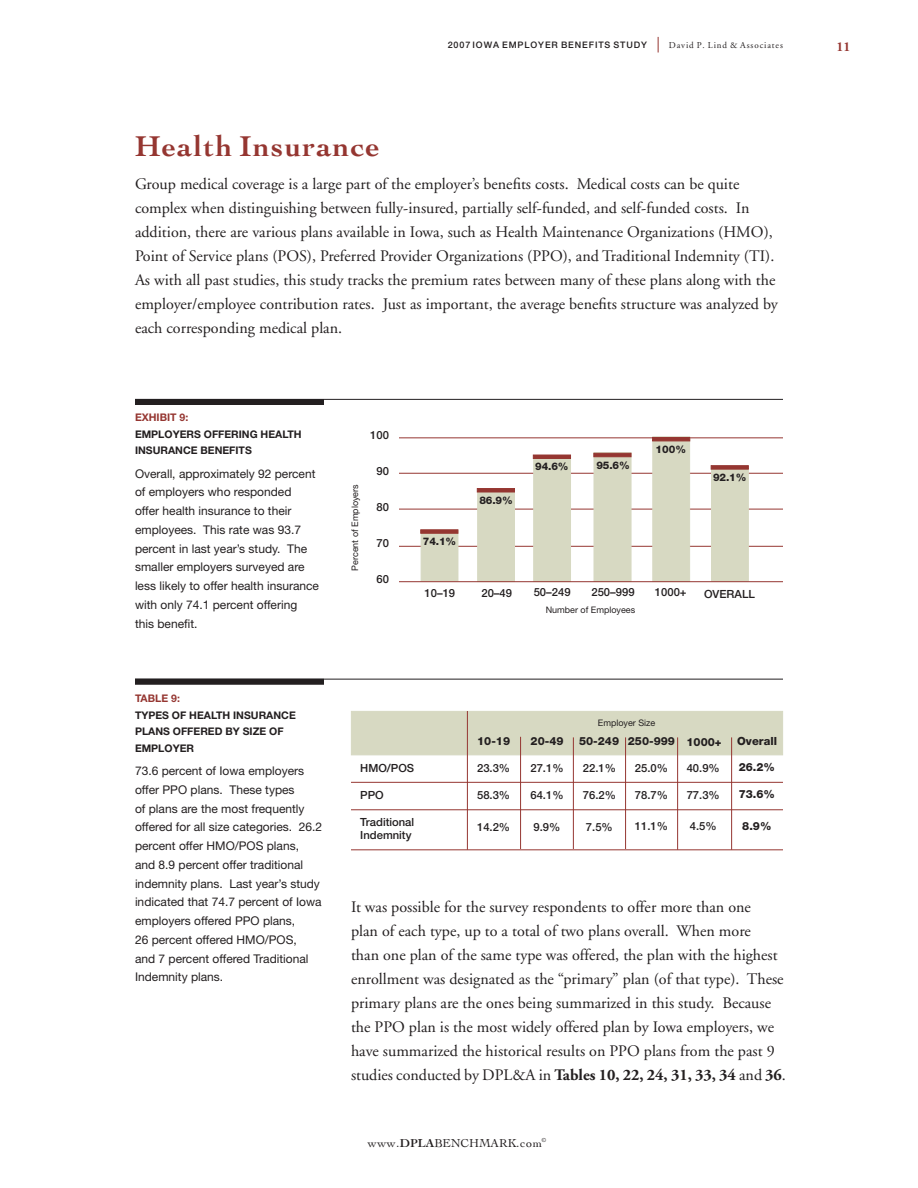
<style>
.page{position:relative;width:918px;height:1188px;background:#fff}
.page>*{position:absolute;margin:0;border:0;box-sizing:border-box;transform-origin:0 0}
.t1{font:700 30px "Cochin";letter-spacing:.05em;color:#953631}
.t2{font:16.05px/24px "Adobe Garamond";color:#231f20}
.t3{font:700 13.5px "Adobe Garamond";color:#953631}
.t4{font:12px/18.8px "Helvetica Neue";color:#231f20}
.t5{font:12px "Cochin";color:#231f20}
.t6{font:500 11.25px/13.5px "Helvetica Neue";color:#231f20}
.t7{font:800 11.25px "Helvetica Neue";color:#231f20}
.t8{font:700 10.5px/16.5px "Helvetica Neue";color:#231f20}
.t9{font:800 10.5px "Helvetica Neue";letter-spacing:-.01em;color:#231f20}
.t10{font:700 10.5px "Helvetica Neue";color:#953631}
.t11{font:9px "Helvetica Neue";color:#231f20}
.t12{font:500 9px "Helvetica Neue";letter-spacing:.1em;color:#231f20}
.t13{font:9px "Adobe Garamond";letter-spacing:.1em;color:#231f20}
.s1{font-weight:700}
</style>
<div class="page">
<svg style="left:658px;top:37px;width:1px;height:15px"></svg>
<hr style="left:135px;top:399px;width:648px;height:1px;background:#231f20">
<div style="left:135px;top:399px;width:189px;height:6px;background:#231f20"></div>
<hr style="left:399px;top:509px;width:384px;height:1px;background:#953631">
<hr style="left:399px;top:546px;width:384px;height:1px;background:#953631">
<hr style="left:399px;top:473px;width:384px;height:1px;background:#953631">
<hr style="left:399px;top:437px;width:384px;height:1px;background:#953631">
<div style="left:477px;top:490px;width:38px;height:92px;background:#d7d9c2"></div>
<div style="left:533px;top:455px;width:38px;height:127px;background:#d7d9c2"></div>
<div style="left:594px;top:452px;width:37px;height:130px;background:#d7d9c2"></div>
<div style="left:652px;top:436px;width:38px;height:146px;background:#d7d9c2;border:1px solid #d7d9c2"></div>
<hr style="left:477px;top:488px;width:38px;height:4px;background:#953631">
<hr style="left:533px;top:455px;width:38px;height:4px;background:#953631">
<hr style="left:593px;top:453px;width:38px;height:4px;background:#953631">
<hr style="left:652px;top:437px;width:38px;height:4px;background:#953631">
<div style="left:711px;top:467px;width:38px;height:114px;background:#d7d9c2"></div>
<svg style="left:711px;top:465px;width:38px;height:5px"></svg>
<div style="left:421px;top:530px;width:37px;height:51px;background:#d7d9c2"></div>
<svg style="left:420px;top:529px;width:38px;height:5px"></svg>
<hr style="left:399px;top:581px;width:384px;height:1px;background:#953631">
<hr style="left:135px;top:679px;width:648px;height:1px;background:#231f20">
<div style="left:135px;top:679px;width:189px;height:6px;background:#231f20"></div>
<div style="left:351px;top:711px;width:432px;height:44px;background:#d7d9c2"></div>
<hr style="left:351px;top:782px;width:432px;height:1px;background:#953631">
<hr style="left:351px;top:809px;width:432px;height:1px;background:#953631">
<hr style="left:351px;top:849px;width:432px;height:1px;background:#953631">
<hr style="left:573px;top:737px;width:1px;height:112px;background:#953631">
<hr style="left:625px;top:737px;width:1px;height:112px;background:#953631">
<hr style="left:677px;top:737px;width:1px;height:113px;background:#953631">
<hr style="left:467px;top:711px;width:1px;height:139px;background:#953631">
<hr style="left:731px;top:737px;width:1px;height:113px;background:#953631">
<hr style="left:520px;top:737px;width:1px;height:112px;background:#953631">
<p class="t12" style="left:448px;top:40px;width:201px">2007 IOWA EMPLOYER BENEFITS STUDY</p>
<p class="t13" style="left:669px;top:40px;width:116px">David P. Lind &amp; Associates</p>
<h1 class="t1" style="left:135px;top:129px;width:246px">Health Insurance</h1>
<p class="t2" style="left:135px;top:173px;width:644px">Group medical coverage is a large part of the employer’s benefits costs. Medical costs can be quite complex when distinguishing between fully-insured, partially self-funded, and self-funded costs. In addition, there are various plans available in Iowa, such as Health Maintenance Organizations (HMO), Point of Service plans (POS), Preferred Provider Organizations (PPO), and Traditional Indemnity (TI).<br>As with all past studies, this study tracks the premium rates between many of these plans along with the employer/employee contribution rates. Just as important, the average benefits structure was analyzed by each corresponding medical plan.</p>
<p class="t10" style="left:135px;top:411px;width:55px">EXHIBIT 9:</p>
<p class="t8" style="left:135px;top:426px;width:168px">EMPLOYERS OFFERING HEALTH<br>INSURANCE BENEFITS</p>
<p class="t4" style="left:135px;top:464px;width:186px">Overall, approximately 92 percent of employers who responded<br>offer health insurance to their employees. This rate was 93.7 percent in last year’s study. The smaller employers surveyed are less likely to offer health insurance with only 74.1 percent offering this benefit.</p>
<p class="t10" style="left:135px;top:692px;width:46px">TABLE 9:</p>
<p class="t8" style="left:135px;top:707px;width:162px">TYPES OF HEALTH INSURANCE<br>PLANS OFFERED BY SIZE OF<br>EMPLOYER</p>
<p class="t4" style="left:135px;top:761px;width:189px">73.6 percent of Iowa employers offer PPO plans. These types<br>of plans are the most frequently offered for all size categories. 26.2 percent offer HMO/POS plans,<br>and 8.9 percent offer traditional indemnity plans. Last year’s study indicated that 74.7 percent of Iowa employers offered PPO plans,<br>26 percent offered HMO/POS,<br>and 7 percent offered Traditional<br>Indemnity plans.</p>
<p class="t11" style="left:350px;top:571px;width:88px;rotate:-90deg">Percent of Employers</p>
<p class="t6" style="left:370px;top:428px;width:20px">100</p>
<p class="t6" style="left:376px;top:464px;width:14px">90</p>
<p class="t6" style="left:376px;top:500px;width:14px">80</p>
<p class="t6" style="left:376px;top:536px;width:14px">70</p>
<p class="t6" style="left:376px;top:572px;width:14px">60</p>
<p class="t9" style="left:423px;top:535px;width:35px">74.1%</p>
<p class="t9" style="left:479px;top:494px;width:35px">86.9%</p>
<p class="t9" style="left:535px;top:460px;width:35px">94.6%</p>
<p class="t9" style="left:596px;top:459px;width:35px">95.6%</p>
<p class="t9" style="left:656px;top:443px;width:32px">100%</p>
<p class="t9" style="left:713px;top:471px;width:35px">92.1%</p>
<p class="t6" style="left:481px;top:586px;width:32px">20–49</p>
<p class="t6" style="left:534px;top:585px;width:38px">50–249</p>
<p class="t6" style="left:591px;top:585px;width:45px">250–999</p>
<p class="t6" style="left:655px;top:585px;width:33px">1000+</p>
<p class="t11" style="left:546px;top:605px;width:91px">Number of Employees</p>
<p class="t6" style="left:425px;top:586px;width:32px">10–19</p>
<p class="t6" style="left:704px;top:587px;width:52px">OVERALL</p>
<p class="t6" style="left:360px;top:761px;width:55px">HMO/POS</p>
<p class="t6" style="left:360px;top:788px;width:25px">PPO</p>
<p class="t6" style="left:360px;top:815px;width:55px">Traditional<br>Indemnity</p>
<p class="t11" style="left:598px;top:717px;width:59px">Employer Size</p>
<p class="t7" style="left:477px;top:735px;width:34px">10-19</p>
<p class="t7" style="left:579px;top:735px;width:144px">50-249 250-999 1000+</p>
<p class="t6" style="left:477px;top:761px;width:35px">23.3%</p>
<p class="t6" style="left:477px;top:788px;width:35px">58.3%</p>
<p class="t6" style="left:477px;top:820px;width:35px">14.2%</p>
<p class="t7" style="left:531px;top:735px;width:34px">20-49</p>
<p class="t6" style="left:530px;top:761px;width:35px">27.1%</p>
<p class="t6" style="left:530px;top:788px;width:35px">64.1%</p>
<p class="t6" style="left:534px;top:820px;width:28px">9.9%</p>
<p class="t6" style="left:635px;top:761px;width:35px">25.0%</p>
<p class="t6" style="left:635px;top:788px;width:35px">78.7%</p>
<p class="t6" style="left:635px;top:819px;width:35px">11.1%</p>
<p class="t6" style="left:687px;top:761px;width:35px">40.9%</p>
<p class="t6" style="left:687px;top:788px;width:35px">77.3%</p>
<p class="t6" style="left:690px;top:819px;width:28px">4.5%</p>
<p class="t6" style="left:583px;top:761px;width:35px">22.1%</p>
<p class="t6" style="left:583px;top:788px;width:35px">76.2%</p>
<p class="t6" style="left:586px;top:820px;width:28px">7.5%</p>
<p class="t7" style="left:737px;top:735px;width:41px">Overall</p>
<p class="t7" style="left:739px;top:761px;width:38px">26.2%</p>
<p class="t7" style="left:739px;top:788px;width:38px">73.6%</p>
<p class="t7" style="left:742px;top:819px;width:31px">8.9%</p>
<p class="t2" style="left:351px;top:895px;width:436px">It was possible for the survey respondents to offer more than one<br>plan of each type, up to a total of two plans overall. When more<br>than one plan of the same type was offered, the plan with the highest enrollment was designated as the “primary” plan (of that type). These primary plans are the ones being summarized in this study. Because the PPO plan is the most widely offered plan by Iowa employers, we have summarized the historical results on PPO plans from the past 9 studies conducted by DPL&amp;A in <span class="s1">Tables 10, 22, 24, 31, 33, 34</span> and <span class="s1">36</span>.</p>
<p class="t5" style="left:368px;top:1136px;width:180px">www.<span class="s1">DPLA</span>BENCHMARK.com<sup>©</sup></p>
<p class="t3" style="left:836px;top:39px;width:16px">11</p>
</div>
